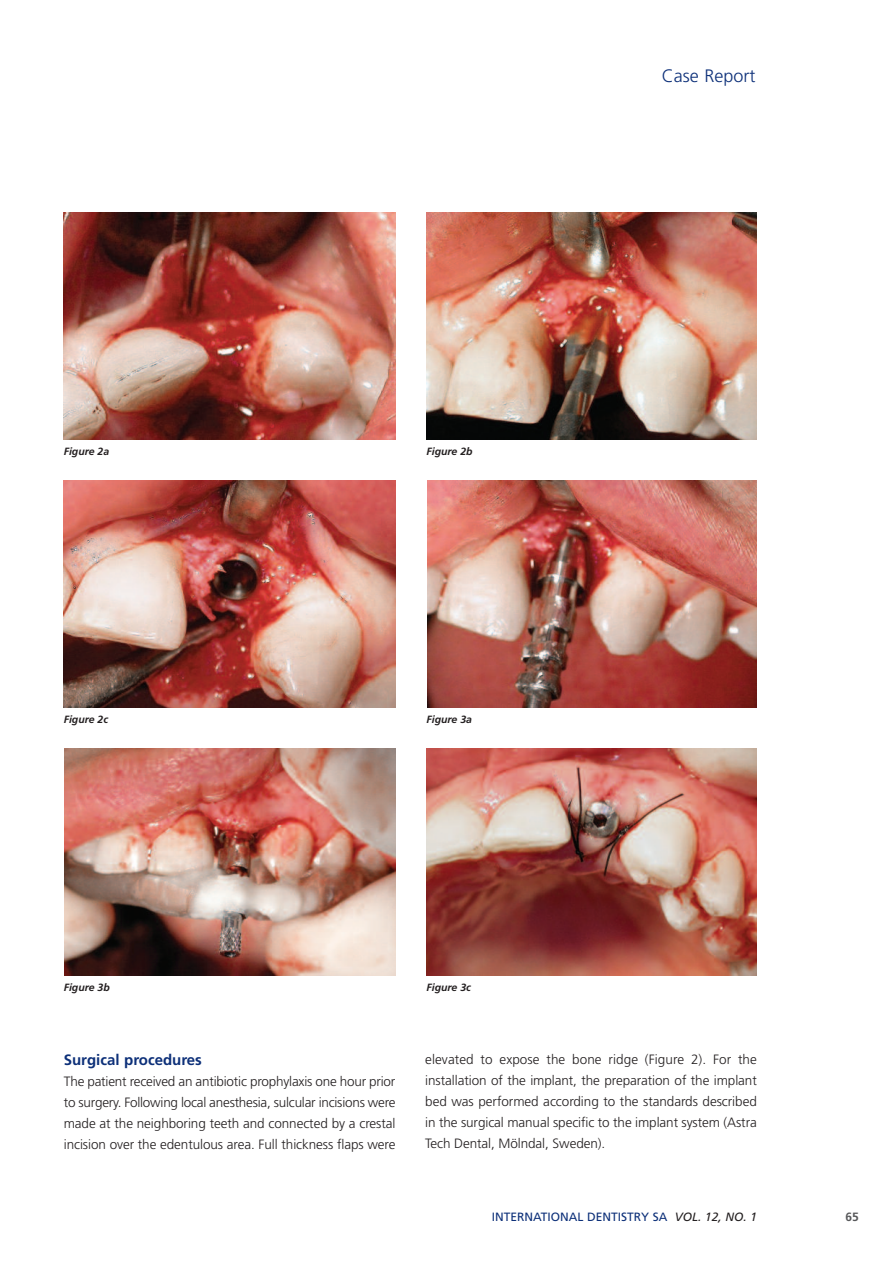
<style>
.page{position:relative;width:893px;height:1263px;background:#fff}
.page>*{position:absolute;margin:0;border:0;box-sizing:border-box;transform-origin:0 0}
.t1{font:300 18px "Frutiger";color:#0d3079}
.t2{font:700 15px "Frutiger";color:#0d3079}
.t3{font:300 13.5px/21px "Frutiger";letter-spacing:-.005em;color:#231f20;text-align:justify}
.t4{font:12px "Frutiger";color:#0d3079}
.t5{font:700 12px "Frutiger";color:#57585a}
.t6{font:italic 700 10.5px "Frutiger";color:#231f20}
.s1{font-style:italic;color:#231f20}
</style>
<div class="page">
<img style="left:64px;top:213px;width:331px;height:227px">
<img style="left:427px;top:213px;width:330px;height:227px">
<img style="left:64px;top:480px;width:331px;height:227px">
<img style="left:427px;top:480px;width:330px;height:227px">
<img style="left:64px;top:748px;width:331px;height:227px">
<img style="left:426px;top:748px;width:331px;height:227px">
<p class="t6" style="left:64px;top:447px;width:47px">Figure 2a</p>
<p class="t6" style="left:426px;top:447px;width:48px">Figure 2b</p>
<p class="t6" style="left:64px;top:715px;width:46px">Figure 2c</p>
<p class="t6" style="left:426px;top:715px;width:47px">Figure 3a</p>
<p class="t6" style="left:64px;top:983px;width:48px">Figure 3b</p>
<p class="t6" style="left:426px;top:983px;width:46px">Figure 3c</p>
<h1 class="t1" style="left:662px;top:68px;width:95px">Case Report</h1>
<p class="t2" style="left:64px;top:1053px;width:140px">Surgical procedures</p>
<p class="t3" style="left:64px;top:1072px;width:333px">The patient received an antibiotic prophylaxis one hour prior to surgery. Following local anesthesia, sulcular incisions were made at the neighboring teeth and connected by a crestal incision over the edentulous area. Full thickness flaps were</p>
<p class="t3" style="left:425px;top:1049px;width:333px">elevated to expose the bone ridge (Figure 2). For the installation of the implant, the preparation of the implant bed was performed according to the standards described in the surgical manual specific to the implant system (Astra Tech Dental, Mölndal, Sweden).</p>
<p class="t4" style="left:492px;top:1212px;width:267px">INTERNATIONAL DENTISTRY SA <span class="s1">VOL. 12, NO. 1</span></p>
<p class="t5" style="left:846px;top:1212px;width:15px">65</p>
</div>
